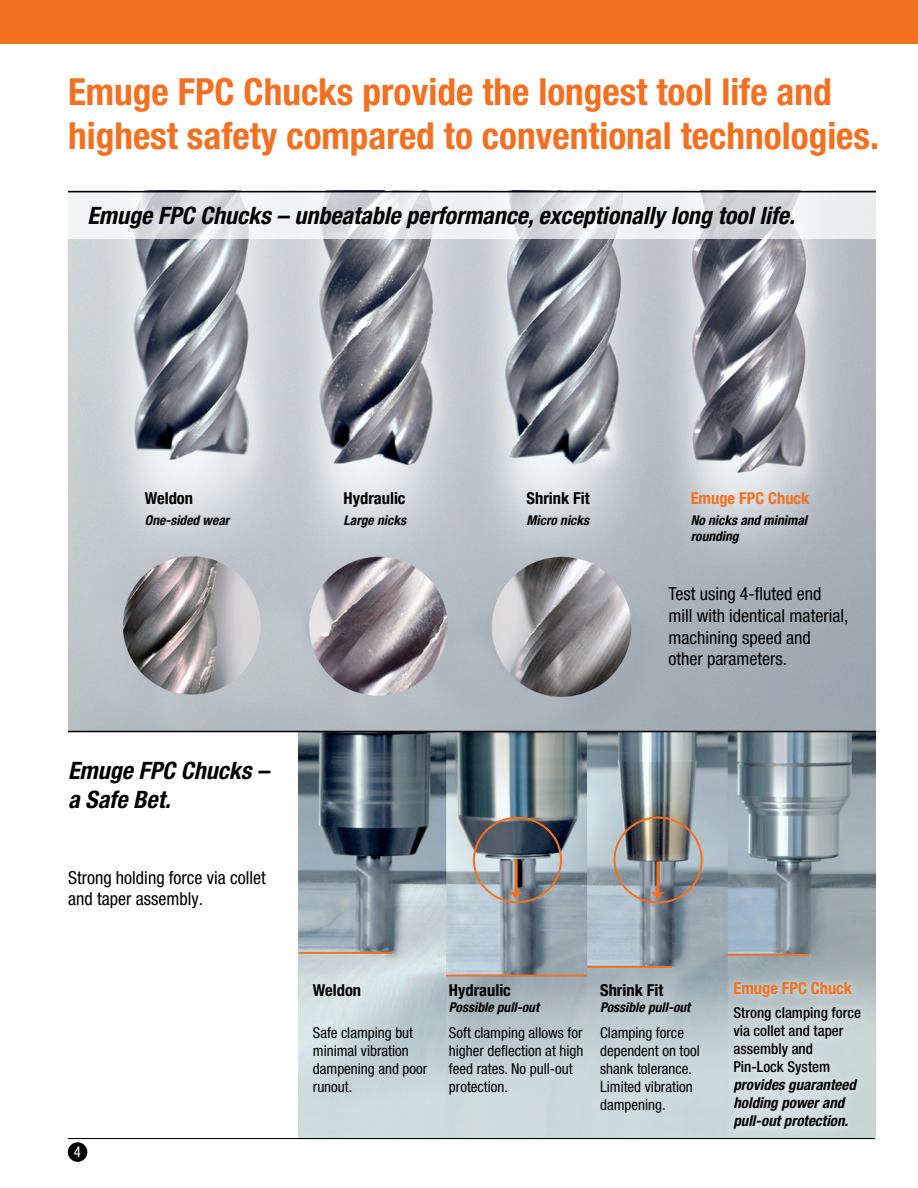
<style>
.page{position:relative;width:918px;height:1188px;background:#fff}
.page>*{position:absolute;margin:0;border:0;box-sizing:border-box;transform-origin:0 0}
.t1{font:700 condensed 37.35px/44.8px "Helvetica Neue LT Pro";color:#f37021}
.t2{font:italic 700 condensed 24px/28.8px "Helvetica Neue LT Pro";color:#000}
.t3{font:condensed 18px/21.6px "Helvetica Neue LT Pro";color:#000}
.t4{font:700 condensed 16.5px "Helvetica Neue LT Pro";color:#000}
.t5{font:700 condensed 16.5px "Helvetica Neue LT Pro";color:#f37021}
.t6{font:condensed 15px/18px "Helvetica Neue LT Pro";color:#000}
.t7{font:500 condensed 15px/18px "Helvetica Neue LT Pro";color:#000}
.t8{font:italic 700 condensed 15px/18px "Helvetica Neue LT Pro";color:#000}
.t9{font:condensed 15px "Helvetica Neue LT Pro";color:#fff}
.t10{font:italic 700 condensed 13.5px/16.2px "Helvetica Neue LT Pro";color:#000}
</style>
<div class="page">
<div style="left:68px;top:1142px;width:19px;height:20px;background:#000;border-radius:50%"></div>
<img style="left:299px;top:732px;width:577px;height:406px">
<img style="left:68px;top:238px;width:808px;height:493px">
<div style="left:0;top:0;width:918px;height:43px;background:#f37021"></div>
<hr style="left:68px;top:1138px;width:807px;height:1px;background:#000">
<hr style="left:68px;top:731px;width:808px;height:1px;background:#000">
<svg style="left:68px;top:192px;width:808px;height:46px;fill:#ebecee"></svg>
<hr style="left:68px;top:191px;width:808px;height:1px;background:#000">
<div style="left:724px;top:972px;width:146px;height:166px;background:#fff;opacity:.75"></div>
<hr style="left:299px;top:952px;width:93px;height:2px;background:#f37021">
<hr style="left:446px;top:975px;width:141px;height:1px;background:#f37021">
<hr style="left:587px;top:966px;width:85px;height:2px;background:#f37021">
<hr style="left:727px;top:954px;width:82px;height:2px;background:#f37021">
<div style="left:614px;top:817px;width:89px;height:86px;border:2px solid #f37021;border-radius:50%"></div>
<div style="left:473px;top:817px;width:89px;height:86px;border:2px solid #f37021;border-radius:50%"></div>
<svg style="left:510px;top:892px;width:12px;height:7px"></svg>
<svg style="left:652px;top:892px;width:12px;height:7px"></svg>
<svg style="left:514px;top:859px;width:4px;height:36px"></svg>
<hr style="left:656px;top:861px;width:3px;height:31px;background:#f37021">
<h1 class="t1" style="left:68px;top:69px;width:813px">Emuge FPC Chucks provide the longest tool life and highest safety compared to conventional technologies.</h1>
<h2 class="t2" style="left:87px;top:201px;width:709px">Emuge FPC Chucks – unbeatable performance, exceptionally long tool life.</h2>
<p class="t4" style="left:145px;top:489px;width:50px">Weldon</p>
<p class="t10" style="left:145px;top:512px;width:86px">One-sided wear</p>
<h2 class="t2" style="left:68px;top:757px;width:203px">Emuge FPC Chucks – a Safe Bet.</h2>
<p class="t3" style="left:68px;top:866px;width:199px">Strong holding force via collet and taper assembly.</p>
<p class="t9" style="left:74px;top:1143px;width:9px">4</p>
<p class="t4" style="left:344px;top:489px;width:63px">Hydraulic</p>
<p class="t10" style="left:344px;top:512px;width:64px">Large nicks</p>
<p class="t4" style="left:527px;top:489px;width:65px">Shrink Fit</p>
<p class="t10" style="left:527px;top:512px;width:64px">Micro nicks</p>
<p class="t5" style="left:691px;top:489px;width:120px">Emuge FPC Chuck</p>
<p class="t10" style="left:691px;top:512px;width:118px">No nicks and minimal rounding</p>
<p class="t3" style="left:668px;top:583px;width:181px">Test using 4-fluted end mill with identical material, machining speed and other parameters.</p>
<p class="t4" style="left:313px;top:980px;width:50px">Weldon</p>
<p class="t4" style="left:449px;top:980px;width:63px">Hydraulic</p>
<p class="t10" style="left:449px;top:999px;width:92px">Possible pull-out</p>
<p class="t4" style="left:600px;top:980px;width:65px">Shrink Fit</p>
<p class="t10" style="left:600px;top:999px;width:92px">Possible pull-out</p>
<p class="t6" style="left:313px;top:1024px;width:116px">Safe clamping but minimal vibration dampening and poor runout.</p>
<p class="t6" style="left:449px;top:1024px;width:136px">Soft clamping allows for higher deflection at high feed rates. No pull-out protection.</p>
<p class="t6" style="left:600px;top:1024px;width:101px">Clamping force dependent on tool shank tolerance.<br>Limited vibration dampening.</p>
<p class="t5" style="left:733px;top:978px;width:120px">Emuge FPC Chuck</p>
<p class="t7" style="left:733px;top:1004px;width:129px">Strong clamping force via collet and taper assembly and<br>Pin-Lock System</p>
<p class="t8" style="left:733px;top:1076px;width:124px">provides guaranteed holding power and pull-out protection.</p>
</div>
